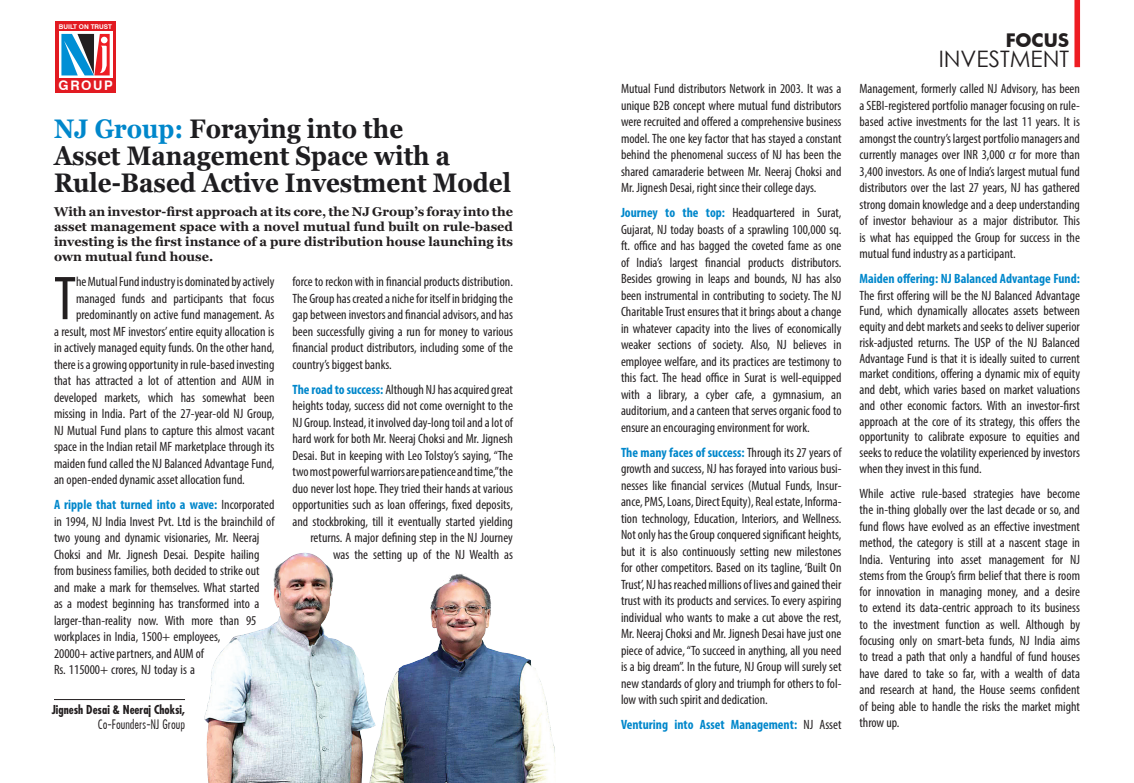
<style>
.page{position:relative;width:1134px;height:783px;background:#fff}
.page>*{position:absolute;margin:0;border:0;box-sizing:border-box;transform-origin:0 0}
.t1{font:condensed 62.4px "Myriad Pro";color:#231f20}
.t2{font:700 26.85px/27px "Georgia";color:#1e1d20;scale:.9 1}
.t3{font:22.65px "Century Gothic";color:#231f20}
.t4{font:700 18.15px "Futura";letter-spacing:.005em;color:#231f20}
.t5{font:condensed 13.5px/16.5px "Myriad Pro";color:#231f20;text-align:justify}
.t6{font:700 condensed 13.5px "Myriad Pro";color:#0087cb}
.t7{font:700 13.2px "Swiss 721 BT";letter-spacing:.12em;color:#fff}
.t8{font:700 12.75px/15px "Georgia";color:#231f20;text-align:justify}
.t9{font:700 condensed 12px/14.4px "Futura";color:#231f20;text-align:right}
.t10{font:700 6.45px "Swiss 721 BT";color:#fff}
.s1{color:#0087cb}
.s2{font-weight:700;color:#0087cb}
.s3{font-family:"Futura Cond";font-weight:500;font-stretch:normal}
.s4{font-weight:400;color:#231f20}
</style>
<div class="page">
<div style="left:55px;top:21px;width:61px;height:72px;background:#e21a21"></div>
<svg style="left:59px;top:31px;width:53px;height:47px"></svg>
<svg style="left:61px;top:34px;width:49px;height:41px"></svg>
<div style="left:1074px;top:0;width:6px;height:67px;background:#ee1d23"></div>
<img style="left:204px;top:553px;width:351px;height:230px">
<hr style="left:54px;top:699px;width:131px;height:1px;background:#231f20">
<p class="t10" style="left:59px;top:23px;width:55px">BUILT ON TRUST</p>
<p class="t7" style="left:59px;top:77px;width:56px">GROUP</p>
<p class="t2" style="left:54px;top:115px;width:509px"><span class="s1">NJ Group:</span> Foraying into the<br>Asset Management Space with a<br>Rule-Based Active Investment Model</p>
<p class="t8" style="left:54px;top:204px;width:461px">With an investor-first approach at its core, the NJ Group’s foray into the asset management space with a novel mutual fund built on rule-based investing is the first instance of a pure distribution house launching its own mutual fund house.</p>
<p class="t1" style="left:54px;top:261px;width:24px">T</p>
<p class="t5" style="left:76px;top:273px;width:200px">he Mutual Fund industry is dominated by actively</p>
<p class="t5" style="left:76px;top:290px;width:200px">managed funds and participants that focus</p>
<p class="t5" style="left:76px;top:306px;width:200px">predominantly on active fund management. As</p>
<p class="t5" style="left:54px;top:323px;width:222px">a result, most MF investors’ entire equity allocation is</p>
<p class="t5" style="left:54px;top:339px;width:222px">in actively managed equity funds. On the other hand,</p>
<p class="t5" style="left:54px;top:356px;width:222px">there is a growing opportunity in rule-based investing</p>
<p class="t5" style="left:54px;top:372px;width:222px">that has attracted a lot of attention and AUM in</p>
<p class="t5" style="left:54px;top:389px;width:222px">developed markets, which has somewhat been</p>
<p class="t5" style="left:54px;top:405px;width:222px">missing in India. Part of the 27-year-old NJ Group,</p>
<p class="t5" style="left:54px;top:422px;width:222px">NJ Mutual Fund plans to capture this almost vacant</p>
<p class="t5" style="left:54px;top:438px;width:222px">space in the Indian retail MF marketplace through its</p>
<p class="t5" style="left:54px;top:455px;width:222px">maiden fund called the NJ Balanced Advantage Fund,</p>
<p class="t5" style="left:54px;top:471px;width:192px">an open-ended dynamic asset allocation fund.</p>
<p class="t5" style="left:54px;top:496px;width:222px;text-align:left"><span class="s2">A ripple that turned into a wave:</span> Incorporated in 1994, NJ India Invest Pvt. Ltd is the brainchild of two young and dynamic visionaries, Mr. Neeraj Choksi and Mr. Jignesh Desai. Despite hailing from business families, both decided to strike out and make a mark for themselves. What started<br>as a modest beginning has transformed into a larger-than-reality now. With more than 95 workplaces in India, 1500+ employees,<br>20000+ active partners, and AUM of<br>Rs. 115000+ crores, NJ today is a</p>
<p class="t9" style="left:52px;top:703px;width:135px">Jignesh Desai &amp; Neeraj Choksi,<br><span class="s3">Co-Founders-NJ Group</span></p>
<p class="t5" style="left:292px;top:273px;width:222px">force to reckon with in financial products distribution.<br>The Group has created a niche for itself in bridging the gap between investors and financial advisors, and has been successfully giving a run for money to various financial product distributors, including some of the country’s biggest banks.</p>
<p class="t5" style="left:292px;top:381px;width:222px;text-align:right"><span class="s2">The road to success:</span> Although NJ has acquired great heights today, success did not come overnight to the NJ Group. Instead, it involved day-long toil and a lot of hard work for both Mr. Neeraj Choksi and Mr. Jignesh Desai. But in keeping with Leo Tolstoy’s saying, “The two most powerful warriors are patience and time,” the duo never lost hope. They tried their hands at various opportunities such as loan offerings, fixed deposits, and stockbroking, till it eventually started yielding returns. A major defining step in the NJ Journey was the setting up of the NJ Wealth as</p>
<p class="t5" style="left:621px;top:80px;width:222px">Mutual Fund distributors Network in 2003. It was a unique B2B concept where mutual fund distributors were recruited and offered a comprehensive business model. The one key factor that has stayed a constant behind the phenomenal success of NJ has been the shared camaraderie between Mr. Neeraj Choksi and Mr. Jignesh Desai, right since their college days.</p>
<p class="t5" style="left:621px;top:204px;width:222px"><span class="s2">Journey to the top:</span> Headquartered in Surat, Gujarat, NJ today boasts of a sprawling 100,000 sq. ft. office and has bagged the coveted fame as one of India’s largest financial products distributors.<br>Besides growing in leaps and bounds, NJ has also been instrumental in contributing to society. The NJ Charitable Trust ensures that it brings about a change in whatever capacity into the lives of economically weaker sections of society. Also, NJ believes in employee welfare, and its practices are testimony to this fact. The head office in Surat is well-equipped with a library, a cyber cafe, a gymnasium, an auditorium, and a canteen that serves organic food to ensure an encouraging environment for work.</p>
<p class="t5" style="left:621px;top:444px;width:222px"><span class="s2">The many faces of success:</span> Through its 27 years of growth and success, NJ has forayed into various busi&shy;nesses like financial services (Mutual Funds, Insur&shy;ance, PMS, Loans, Direct Equity), Real estate, Informa&shy;tion technology, Education, Interiors, and Wellness.<br>Not only has the Group conquered significant heights, but it is also continuously setting new milestones for other competitors. Based on its tagline, ‘Built On Trust’, NJ has reached millions of lives and gained their trust with its products and services. To every aspiring individual who wants to make a cut above the rest, Mr. Neeraj Choksi and Mr. Jignesh Desai have just one piece of advice, “To succeed in anything, all you need is a big dream”. In the future, NJ Group will surely set new standards of glory and triumph for others to fol&shy;low with such spirit and dedication.</p>
<p class="t6" style="left:621px;top:716px;width:222px">Venturing into Asset Management: <span class="s4">NJ Asset</span></p>
<p class="t4" style="left:1006px;top:27px;width:65px">FOCUS</p>
<p class="t3" style="left:939px;top:43px;width:132px">INVESTMENT</p>
<p class="t5" style="left:860px;top:80px;width:222px">Management, formerly called NJ Advisory, has been a SEBI-registered portfolio manager focusing on rule&shy;based active investments for the last 11 years. It is amongst the country’s largest portfolio managers and currently manages over INR 3,000 cr for more than 3,400 investors. As one of India’s largest mutual fund distributors over the last 27 years, NJ has gathered strong domain knowledge and a deep understanding of investor behaviour as a major distributor. This is what has equipped the Group for success in the mutual fund industry as a participant.</p>
<p class="t5" style="left:860px;top:271px;width:222px;line-height:15.8px"><span class="s2">Maiden offering: NJ Balanced Advantage Fund:<br></span>The first offering will be the NJ Balanced Advantage Fund, which dynamically allocates assets between equity and debt markets and seeks to deliver superior risk-adjusted returns. The USP of the NJ Balanced Advantage Fund is that it is ideally suited to current market conditions, offering a dynamic mix of equity and debt, which varies based on market valuations and other economic factors. With an investor-first approach at the core of its strategy, this offers the opportunity to calibrate exposure to equities and seeks to reduce the volatility experienced by investors when they invest in this fund.</p>
<p class="t5" style="left:860px;top:485px;width:222px">While active rule-based strategies have become the in-thing globally over the last decade or so, and fund flows have evolved as an effective investment method, the category is still at a nascent stage in India. Venturing into asset management for NJ stems from the Group’s firm belief that there is room for innovation in managing money, and a desire to extend its data-centric approach to its business to the investment function as well. Although by focusing only on smart-beta funds, NJ India aims to tread a path that only a handful of fund houses have dared to take so far, with a wealth of data and research at hand, the House seems confident of being able to handle the risks the market might throw up.</p>
</div>
